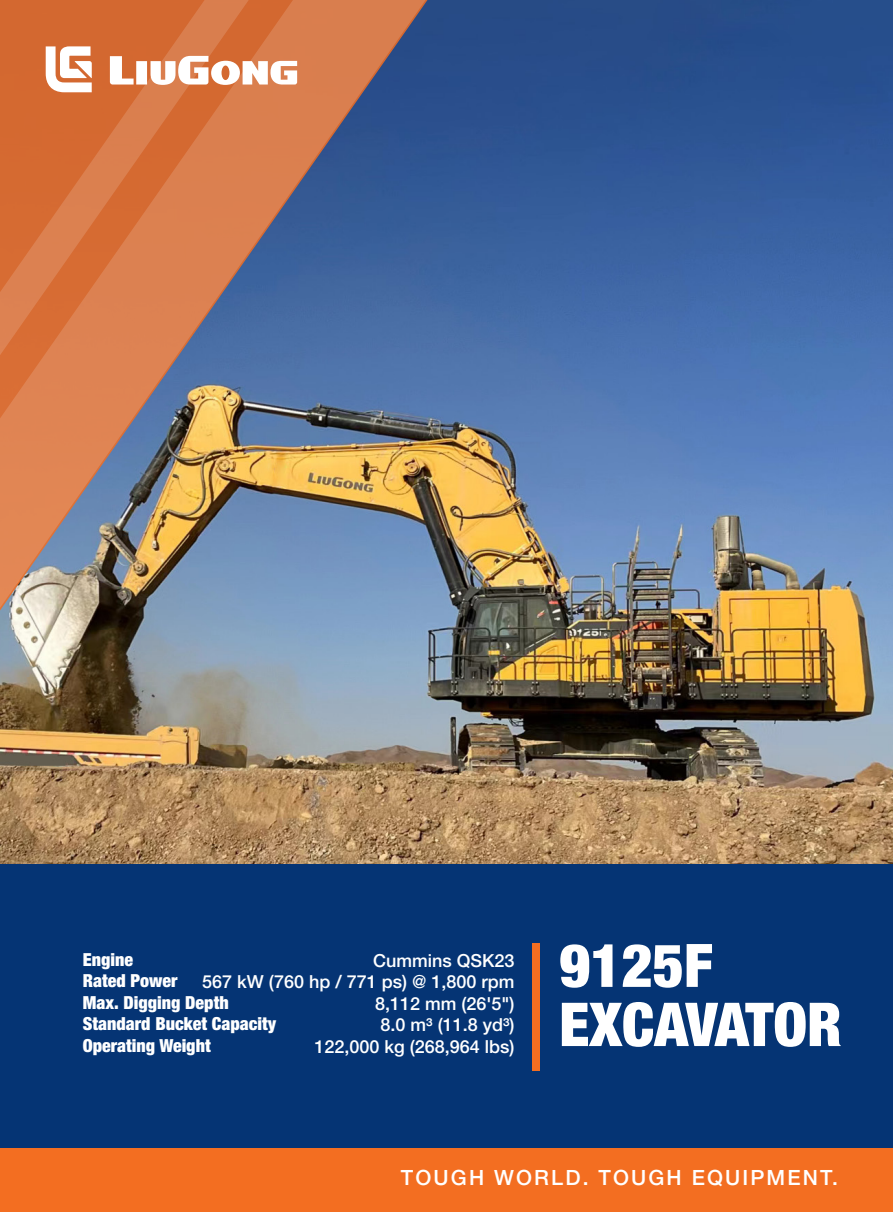
<style>
.page{position:relative;width:893px;height:1212px;background:#fff}
.page>*{position:absolute;margin:0;border:0;box-sizing:border-box;transform-origin:0 0}
.en-02{font:900 condensed 60.6px "Helvetica Neue LT Pro";color:#fff}
.en-02-2{font:900 condensed 60px "Helvetica Neue LT Pro";color:#fff}
.en-02-3{font:500 21px "Helvetica Neue LT Pro";letter-spacing:.1em;color:#fff}
.t1{font:500 18px "Helvetica Neue LT Pro";color:#fff}
.t2{font:900 condensed 18px "Helvetica Neue LT Pro";color:#fff}
</style>
<div class="page">
<img style="left:568px;top:0;width:325px;height:864px">
<div style="left:0;top:864px;width:893px;height:292px;background:#053474"></div>
<div style="left:0;top:1149px;width:893px;height:63px;background:#f36e21"></div>
<img style="left:0;top:0;width:568px;height:1149px">
<div style="left:533px;top:944px;width:7px;height:127px;background:#f36e21"></div>
<p class="t2" style="left:83px;top:948px;width:52px">Engine</p>
<p class="t2" style="left:83px;top:970px;width:96px">Rated Power</p>
<p class="t2" style="left:83px;top:991px;width:147px">Max. Digging Depth</p>
<p class="t2" style="left:83px;top:1013px;width:195px">Standard Bucket Capacity</p>
<p class="t2" style="left:83px;top:1035px;width:129px">Operating Weight</p>
<p class="t1" style="left:373px;top:949px;width:143px">Cummins QSK23</p>
<p class="t1" style="left:202px;top:971px;width:314px">567 kW (760 hp / 771 ps) @ 1,800 rpm</p>
<p class="t1" style="left:375px;top:992px;width:141px">8,112 mm (26'5")</p>
<p class="t1" style="left:380px;top:1014px;width:136px">8.0 m³ (11.8 yd³)</p>
<p class="t1" style="left:314px;top:1036px;width:202px">122,000 kg (268,964 lbs)</p>
<p class="en-02-2" style="left:559px;top:930px;width:155px">9125F</p>
<p class="en-02" style="left:559px;top:988px;width:284px">EXCAVATOR</p>
<p class="en-02-3" style="left:401px;top:1165px;width:439px">TOUGH WORLD. TOUGH EQUIPMENT.</p>
</div>
